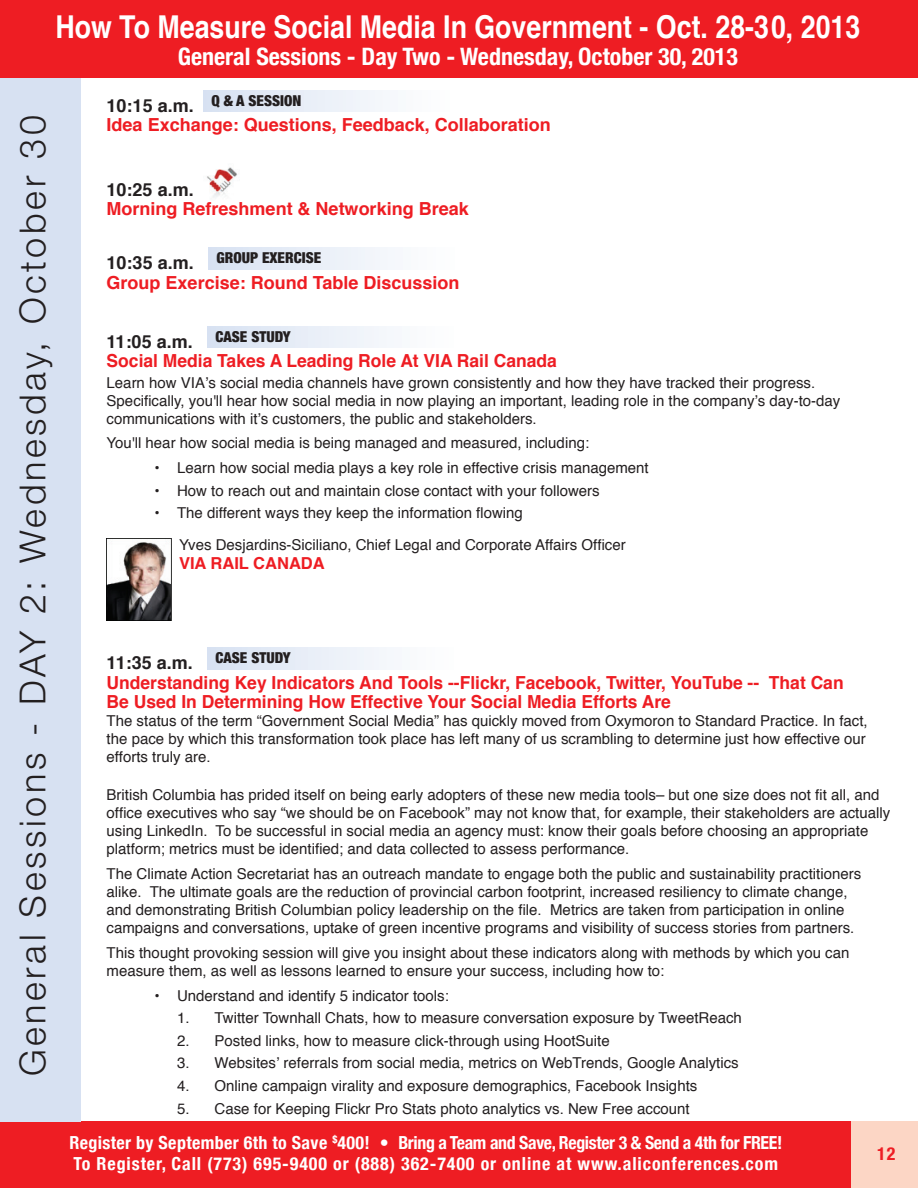
<style>
.page{position:relative;width:918px;height:1188px;background:#fff}
.page>*{position:absolute;margin:0;border:0;box-sizing:border-box;transform-origin:0 0}
.t1{font:300 36px "Helvetica Neue";letter-spacing:.1em;color:#231f20}
.t2{font:700 31.5px "Helvetica";color:#fff;scale:.85 1}
.t3{font:700 condensed 24px "Helvetica Neue";color:#fff}
.t4{font:700 18px/19.5px "Helvetica";color:#ee1d23}
.t5{font:700 condensed 18px/21.6px "Helvetica Neue";letter-spacing:.02em;color:#fff}
.t6{font:700 18px "Helvetica";color:#231f20}
.t7{font:700 condensed 18px "Helvetica Neue";color:#ee1d23}
.t8{font:700 16.5px "Helvetica";color:#ee1d23}
.t9{font:15px/18px "Helvetica";color:#231f20}
.t10{font:900 condensed 15px "Helvetica Neue";color:#231f20}
.s1{font-family:"Helvetica";font-weight:700;font-stretch:normal;font-size:18px}
</style>
<div class="page">
<div style="left:0;top:1122px;width:852px;height:66px;background:#ee1d23"></div>
<div style="left:852px;top:1122px;width:66px;height:66px;background:#fcd6c5"></div>
<div style="left:0;top:77px;width:81px;height:1045px;background:#d7e1f2"></div>
<div style="left:0;top:0;width:918px;height:78px;background:#ee1d23"></div>
<div style="left:204px;top:90px;width:255px;height:22px;background:linear-gradient(to right,#d8e2f2,#fff)"></div>
<img style="left:207px;top:167px;width:31px;height:31px">
<div style="left:209px;top:247px;width:255px;height:22px;background:linear-gradient(to right,#d8e2f2,#fff)"></div>
<div style="left:208px;top:326px;width:255px;height:22px;background:linear-gradient(to right,#d8e2f2,#fff)"></div>
<img style="left:107px;top:539px;width:65px;height:81px">
<div style="left:208px;top:647px;width:255px;height:22px;background:linear-gradient(to right,#d8e2f2,#fff)"></div>
<h2 class="t2" style="left:55px;top:1px;width:949px">How To Measure Social Media In Government - Oct. 28-30, 2013</h2>
<h3 class="t3" style="left:178px;top:42px;width:562px">General Sessions - Day Two - Wednesday, October 30, 2013</h3>
<h1 class="t1" style="left:11px;top:1076px;width:963px;rotate:-90deg">General Sessions - DAY 2: Wednesday, October 30</h1>
<p class="t10" style="left:107px;top:91px;width:196px"><span class="s1">10:15 a.m.</span> Q &amp; A SESSION</p>
<p class="t4" style="left:107px;top:115px;width:446px">Idea Exchange: Questions, Feedback, Collaboration</p>
<p class="t6" style="left:107px;top:175px;width:89px">10:25 a.m.</p>
<p class="t4" style="left:107px;top:199px;width:364px">Morning Refreshment &amp; Networking Break</p>
<p class="t6" style="left:107px;top:248px;width:89px">10:35 a.m.</p>
<p class="t10" style="left:217px;top:249px;width:106px">GROUP EXERCISE</p>
<p class="t4" style="left:107px;top:273px;width:354px">Group Exercise: Round Table Discussion</p>
<p class="t6" style="left:107px;top:327px;width:88px">11:05 a.m.</p>
<p class="t10" style="left:216px;top:328px;width:77px">CASE STUDY</p>
<p class="t4" style="left:107px;top:351px;width:452px">Social Media Takes A Leading Role At VIA Rail Canada</p>
<p class="t9" style="left:107px;top:374px;width:735px">Learn how VIA’s social media channels have grown consistently and how they have tracked their progress.<br>Specifically, you'll hear how social media in now playing an important, leading role in the company’s day-to-day communications with it’s customers, the public and stakeholders.</p>
<p class="t9" style="left:107px;top:435px;width:484px">You'll hear how social media is being managed and measured, including:</p>
<p class="t9" style="left:155px;top:459px;width:496px">• Learn how social media plays a key role in effective crisis management</p>
<p class="t9" style="left:155px;top:482px;width:447px">• How to reach out and maintain close contact with your followers</p>
<p class="t9" style="left:179px;top:498px;width:448px;line-height:31.5px;text-indent:-24px">• The different ways they keep the information flowing<br>Yves Desjardins-Siciliano, Chief Legal and Corporate Affairs Officer</p>
<p class="t8" style="left:179px;top:550px;width:147px">VIA RAIL CANADA</p>
<p class="t6" style="left:107px;top:648px;width:88px">11:35 a.m.</p>
<p class="t10" style="left:216px;top:649px;width:77px">CASE STUDY</p>
<p class="t4" style="left:107px;top:673px;width:739px">Understanding Key Indicators And Tools --Flickr, Facebook, Twitter, YouTube -- That Can<br>Be Used In Determining How Effective Your Social Media Efforts Are</p>
<p class="t9" style="left:107px;top:712px;width:763px">The status of the term “Government Social Media” has quickly moved from Oxymoron to Standard Practice. In fact, the pace by which this transformation took place has left many of us scrambling to determine just how effective our efforts truly are.</p>
<p class="t9" style="left:107px;top:787px;width:785px">British Columbia has prided itself on being early adopters of these new media tools– but one size does not fit all, and office executives who say “we should be on Facebook” may not know that, for example, their stakeholders are actually using LinkedIn. To be successful in social media an agency must: know their goals before choosing an appropriate platform; metrics must be identified; and data collected to assess performance.</p>
<p class="t9" style="left:107px;top:865px;width:756px">The Climate Action Secretariat has an outreach mandate to engage both the public and sustainability practitioners alike. The ultimate goals are the reduction of provincial carbon footprint, increased resiliency to climate change, and demonstrating British Columbian policy leadership on the file. Metrics are taken from participation in online campaigns and conversations, uptake of green incentive programs and visibility of success stories from partners.</p>
<p class="t9" style="left:107px;top:944px;width:744px">This thought provoking session will give you insight about these indicators along with methods by which you can measure them, as well as lessons learned to ensure your success, including how to:</p>
<p class="t9" style="left:155px;top:987px;width:296px">• Understand and identify 5 indicator tools:</p>
<p class="t9" style="left:177px;top:1009px;width:566px">1. Twitter Townhall Chats, how to measure conversation exposure by TweetReach</p>
<p class="t9" style="left:177px;top:1032px;width:434px">2. Posted links, how to measure click-through using HootSuite</p>
<p class="t9" style="left:177px;top:1055px;width:563px">3. Websites’ referrals from social media, metrics on WebTrends, Google Analytics</p>
<p class="t9" style="left:177px;top:1077px;width:522px">4. Online campaign virality and exposure demographics, Facebook Insights</p>
<p class="t9" style="left:177px;top:1100px;width:514px">5. Case for Keeping Flickr Pro Stats photo analytics vs. New Free account</p>
<p class="t5" style="left:69px;top:1131px;width:714px">Register by September 6th to Save <sup>$</sup>400! • Bring a Team and Save, Register 3 &amp; Send a 4th for FREE!<br>To Register, Call (773) 695-9400 or (888) 362-7400 or online at www.aliconferences.com</p>
<p class="t7" style="left:877px;top:1142px;width:20px">12</p>
</div>
